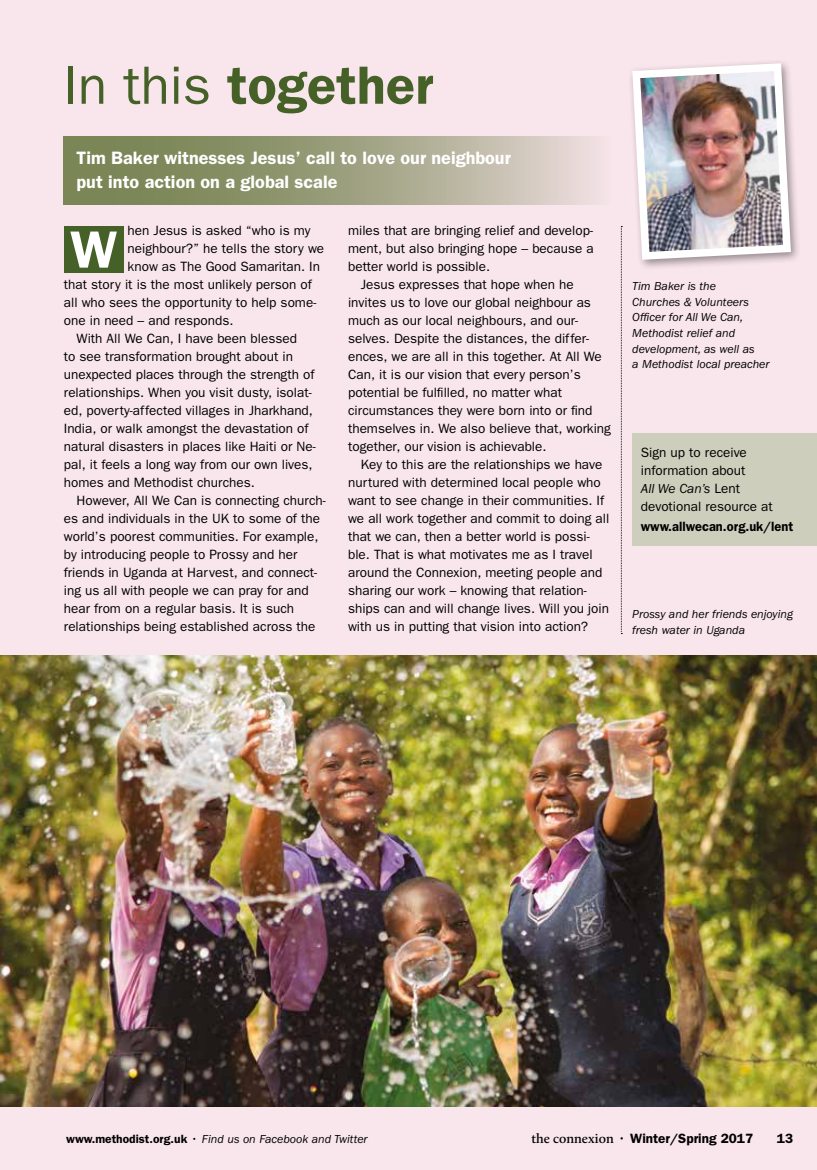
<style>
.page{position:relative;width:817px;height:1170px;background:#fff}
.page>*{position:absolute;margin:0;border:0;box-sizing:border-box;transform-origin:0 0}
.t1{font:600 54px "Franklin Gothic";color:#466128}
.t2{font:600 18px/24px "Franklin Gothic";color:#fff}
.t3{font:13.5px/18px "Franklin Gothic";color:#000}
.t4{font:600 13.5px "Franklin Gothic";color:#000}
.t5{font:600 13.5px "Franklin Gothic";color:#000;scale:.95 1}
.t6{font:italic 12px/15.6px "Franklin Gothic";color:#000}
.s1{font-weight:400}
.s2{font-style:italic}
.s3{font-weight:600;font-style:normal}
.s4{font-style:normal}
.s5{font-family:"Calluna"}
</style>
<div class="page">
<div style="left:0;top:0;width:816px;height:1169px;background:#f9e6ec"></div>
<svg style="left:620px;top:226px;width:2px;height:408px"></svg>
<img style="left:0;top:655px;width:816px;height:451px">
<div style="left:627px;top:58px;width:174px;height:213px;background:#000;opacity:.4"></div>
<img style="left:628px;top:59px;width:166px;height:205px">
<div style="left:64px;top:226px;width:59px;height:47px;background:#466128"></div>
<svg style="left:70px;top:231px;width:47px;height:36px"></svg>
<svg style="left:64px;top:137px;width:530px;height:68px;background:#a1a384"></svg>
<div style="left:632px;top:433px;width:184px;height:113px;background:#cdcebc"></div>
<h1 class="t1" style="left:64px;top:53px;width:371px"><span class="s1">In this</span> together</h1>
<h2 class="t2" style="left:77px;top:145px;width:435px">Tim Baker witnesses Jesus’ call to love our neighbour put into action on a global scale</h2>
<p class="t3" style="left:128px;top:221px;width:184px">hen Jesus is asked “who is my</p>
<p class="t3" style="left:128px;top:239px;width:198px">neighbour?” he tells the story we</p>
<p class="t3" style="left:128px;top:257px;width:194px">know as The Good Samaritan. In</p>
<p class="t3" style="left:64px;top:275px;width:249px">that story it is the most unlikely person of</p>
<p class="t3" style="left:64px;top:293px;width:254px">all who sees the opportunity to help some-</p>
<p class="t3" style="left:64px;top:311px;width:171px">one in need – and responds.</p>
<p class="t3" style="left:77px;top:329px;width:222px">With All We Can, I have been blessed</p>
<p class="t3" style="left:64px;top:347px;width:231px">to see transformation brought about in</p>
<p class="t3" style="left:64px;top:365px;width:252px">unexpected places through the strength of</p>
<p class="t3" style="left:64px;top:383px;width:249px">relationships. When you visit dusty, isolat-</p>
<p class="t3" style="left:64px;top:401px;width:250px">ed, poverty-affected villages in Jharkhand,</p>
<p class="t3" style="left:64px;top:419px;width:246px">India, or walk amongst the devastation of</p>
<p class="t3" style="left:64px;top:437px;width:253px">natural disasters in places like Haiti or Ne-</p>
<p class="t3" style="left:64px;top:455px;width:250px">pal, it feels a long way from our own lives,</p>
<p class="t3" style="left:64px;top:473px;width:192px">homes and Methodist churches.</p>
<p class="t3" style="left:77px;top:491px;width:251px">However, All We Can is connecting church-</p>
<p class="t3" style="left:64px;top:509px;width:257px">es and individuals in the UK to some of the</p>
<p class="t3" style="left:64px;top:527px;width:256px">world’s poorest communities. For example,</p>
<p class="t3" style="left:64px;top:545px;width:235px">by introducing people to Prossy and her</p>
<p class="t3" style="left:64px;top:563px;width:255px">friends in Uganda at Harvest, and connect-</p>
<p class="t3" style="left:64px;top:581px;width:246px">ing us all with people we can pray for and</p>
<p class="t3" style="left:64px;top:599px;width:232px">hear from on a regular basis. It is such</p>
<p class="t3" style="left:64px;top:617px;width:253px">relationships being established across the</p>
<p class="t3" style="left:348px;top:221px;width:247px;text-align:justify">miles that are bringing relief and develop&shy;ment, but also bringing hope – because a better world is possible.</p>
<p class="t3" style="left:348px;top:275px;width:264px;text-indent:13px">Jesus expresses that hope when he invites us to love our global neighbour as much as our local neighbours, and our&shy;selves. Despite the distances, the differ&shy;ences, we are all in this together. At All We Can, it is our vision that every person’s potential be fulfilled, no matter what circumstances they were born into or find themselves in. We also believe that, working together, our vision is achievable.</p>
<p class="t3" style="left:348px;top:455px;width:263px;text-indent:13px">Key to this are the relationships we have nurtured with determined local people who want to see change in their communities. If we all work together and commit to doing all that we can, then a better world is possi&shy;ble. That is what motivates me as I travel around the Connexion, meeting people and sharing our work – knowing that relation&shy;ships can and will change lives. Will you join with us in putting that vision into action?</p>
<p class="t6" style="left:632px;top:278px;width:139px">Tim Baker is the<br>Churches &amp; Volunteers<br>Officer for All We Can,<br>Methodist relief and development, as well as<br>a Methodist local preacher</p>
<p class="t3" style="left:640px;top:443px;width:133px">Sign up to receive information about<br><span class="s2">All We Can’s</span> Lent devotional resource at</p>
<p class="t5" style="left:640px;top:518px;width:162px">www.allwecan.org.uk/lent</p>
<p class="t6" style="left:632px;top:606px;width:162px">Prossy and her friends enjoying fresh water in Uganda</p>
<p class="t6" style="left:66px;top:1131px;width:303px"><span class="s3">www.methodist.org.uk</span> <span class="s4">•</span> Find us on Facebook and Twitter</p>
<p class="t4" style="left:531px;top:1130px;width:223px"><span class="s5">the connexion</span> <span class="s1">•</span> Winter/Spring 2017</p>
<p class="t4" style="left:776px;top:1130px;width:18px">13</p>
</div>
